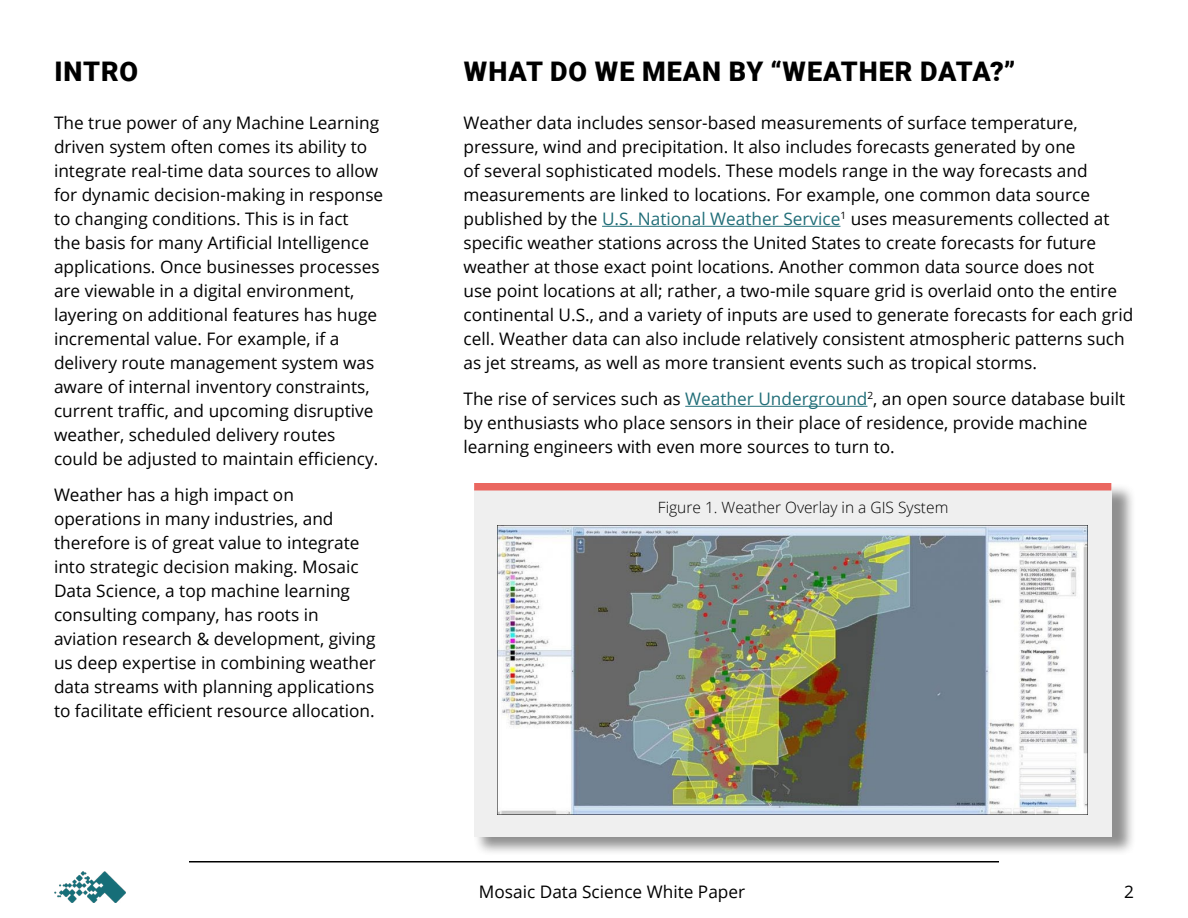
<style>
.page{position:relative;width:1188px;height:918px;background:#fff}
.page>*{position:absolute;margin:0;border:0;box-sizing:border-box;transform-origin:0 0}
.t1{font:900 27px "Roboto";letter-spacing:.035em;color:#000}
.t2{font:17.25px/24px "Open Sans";color:#000}
.t3{font:300 15.45px "Open Sans";color:#000}
.s1{color:#216e78}
</style>
<div class="page">
<hr style="left:602px;top:226px;width:238px;height:1px;background:#216e78">
<hr style="left:685px;top:406px;width:182px;height:1px;background:#216e78">
<div style="left:474px;top:484px;width:661px;height:372px;background:#454545;opacity:.6"></div>
<div style="left:474px;top:489px;width:637px;height:348px;background:#efefef"></div>
<img style="left:498px;top:526px;width:590px;height:289px">
<div style="left:474px;top:483px;width:637px;height:7px;background:#ea6760"></div>
<hr style="left:189px;top:861px;width:810px;height:1px;background:#000">
<img style="left:54px;top:871px;width:71px;height:32px">
<h1 class="t1" style="left:54px;top:52px;width:85px">INTRO</h1>
<p class="t2" style="left:54px;top:110px;width:331px">The true power of any Machine Learning driven system often comes its ability to integrate real-time data sources to allow for dynamic decision-making in response to changing conditions. This is in fact<br>the basis for many Artificial Intelligence applications. Once businesses processes are viewable in a digital environment, layering on additional features has huge incremental value. For example, if a delivery route management system was aware of internal inventory constraints, current traffic, and upcoming disruptive weather, scheduled delivery routes could be adjusted to maintain efficiency.</p>
<p class="t2" style="left:54px;top:482px;width:323px">Weather has a high impact on operations in many industries, and therefore is of great value to integrate into strategic decision making. Mosaic Data Science, a top machine learning consulting company, has roots in aviation research &amp; development, giving us deep expertise in combining weather data streams with planning applications to facilitate efficient resource allocation.</p>
<h1 class="t1" style="left:464px;top:52px;width:553px">WHAT DO WE MEAN BY “WEATHER DATA?”</h1>
<p class="t2" style="left:464px;top:110px;width:671px">Weather data includes sensor-based measurements of surface temperature, pressure, wind and precipitation. It also includes forecasts generated by one<br>of several sophisticated models. These models range in the way forecasts and measurements are linked to locations. For example, one common data source published by the <span class="s1">U.S. National Weather Service</span><sup>1</sup> uses measurements collected at specific weather stations across the United States to create forecasts for future weather at those exact point locations. Another common data source does not<br>use point locations at all; rather, a two-mile square grid is overlaid onto the entire continental U.S., and a variety of inputs are used to generate forecasts for each grid cell. Weather data can also include relatively consistent atmospheric patterns such as jet streams, as well as more transient events such as tropical storms.</p>
<p class="t2" style="left:464px;top:386px;width:663px">The rise of services such as <span class="s1">Weather Underground</span><sup>2</sup>, an open source database built by enthusiasts who place sensors in their place of residence, provide machine learning engineers with even more sources to turn to.</p>
<p class="t3" style="left:658px;top:497px;width:292px">Figure 1. Weather Overlay in a GIS System</p>
<p class="t2" style="left:479px;top:879px;width:268px">Mosaic Data Science White Paper</p>
<p class="t2" style="left:1124px;top:879px;width:11px">2</p>
</div>
